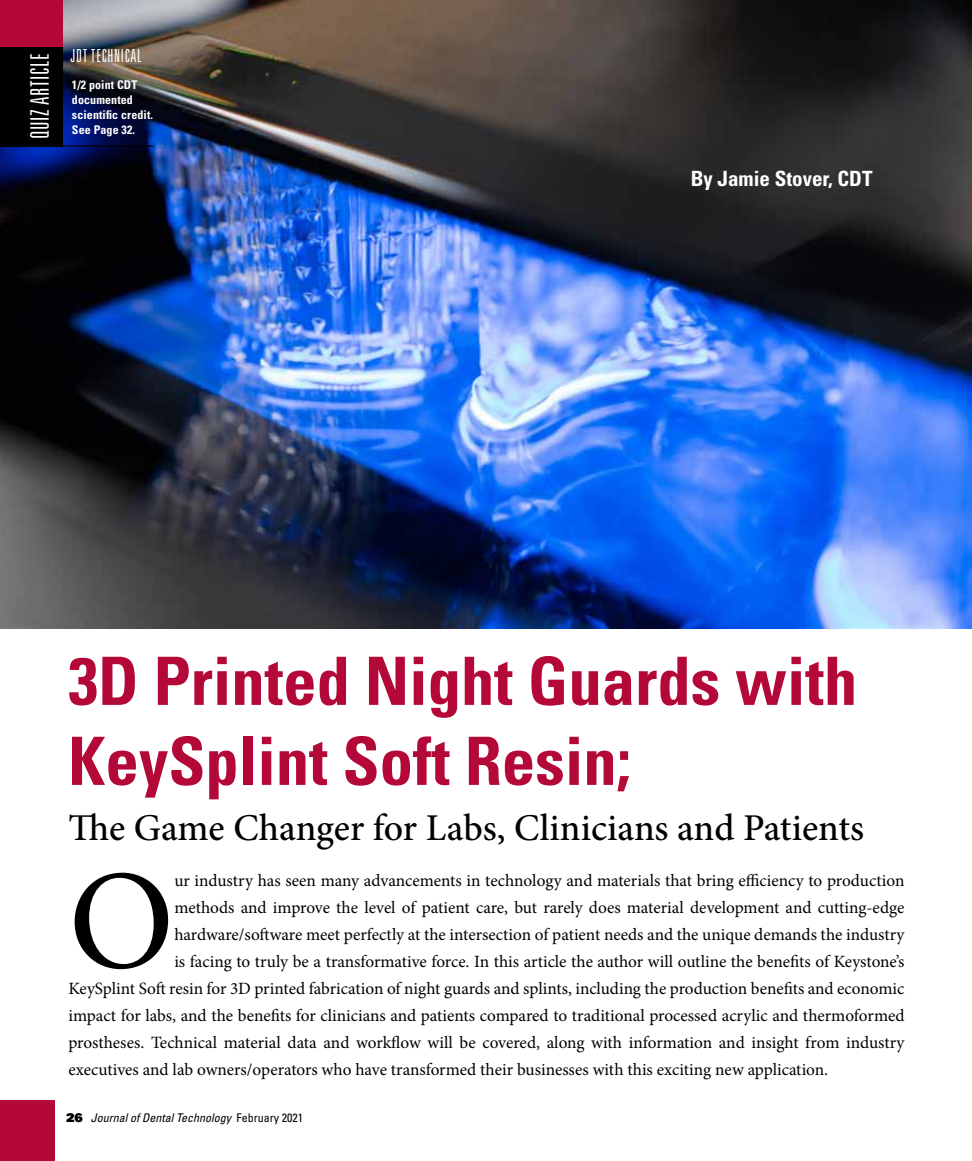
<style>
.page{position:relative;width:972px;height:1161px;background:#fff}
.page>*{position:absolute;margin:0;border:0;box-sizing:border-box;transform-origin:0 0}
.t1{font:141.9px "Minion Pro";color:#000}
.t2{font:700 condensed 66.6px/79.9px "Univers LT Std";color:#b30838}
.t3{font:500 37.95px "Minion Pro";color:#000}
.t4{font:300 ultra-condensed 25.5px "Univers LT Std";letter-spacing:.025em;color:#fff}
.t5{font:700 condensed 21px "Univers LT Std";color:#fff}
.t6{font:300 ultra-condensed 18px "Univers LT Std";letter-spacing:.04em;color:#fff}
.t7{font:17.25px "Minion Pro";color:#000}
.t8{font:700 condensed 12px/15px "Univers LT Std";letter-spacing:.01em;color:#fff}
.t9{font:italic condensed 12px "Univers LT Std";color:#000}
.s1{font-family:"Univers LT Std X Black";font-style:normal;font-stretch:normal}
.s2{font-style:normal}
</style>
<div class="page">
<img style="left:0;top:0;width:972px;height:629px">
<div style="left:0;top:1101px;width:55px;height:60px;background:#b30838"></div>
<div style="left:0;top:0;width:62px;height:147px;background:#b30838"></div>
<hr style="left:0;top:145px;width:154px;height:2px;background:#000">
<div style="left:0;top:47px;width:62px;height:100px;background:#000"></div>
<h3 class="t4" style="left:27px;top:139px;width:87px;rotate:-90deg">QUIZ ARTICLE</h3>
<p class="t6" style="left:70px;top:46px;width:73px">JDT TECHNICAL</p>
<p class="t8" style="left:72px;top:78px;width:83px">1/2 point CDT documented scientific credit.<br>See Page 32.</p>
<p class="t5" style="left:691px;top:166px;width:183px">By Jamie Stover, CDT</p>
<h2 class="t2" style="left:68px;top:641px;width:790px">3D Printed Night Guards with<br>KeySplint Soft Resin;</h2>
<h3 class="t3" style="left:68px;top:803px;width:797px">The Game Changer for Labs, Clinicians and Patients</h3>
<h1 class="t1" style="left:68px;top:827px;width:107px">O</h1>
<p class="t7" style="left:174px;top:869px;width:732px">ur industry has seen many advancements in technology and materials that bring efficiency to production</p>
<p class="t7" style="left:174px;top:896px;width:732px">methods and improve the level of patient care, but rarely does material development and cutting-edge</p>
<p class="t7" style="left:174px;top:923px;width:732px">hardware/software meet perfectly at the intersection of patient needs and the unique demands the industry</p>
<p class="t7" style="left:174px;top:950px;width:732px">is facing to truly be a transformative force. In this article the author will outline the benefits of Keystone’s</p>
<p class="t7" style="left:68px;top:977px;width:838px">KeySplint Soft resin for 3D printed fabrication of night guards and splints, including the production benefits and economic</p>
<p class="t7" style="left:68px;top:1004px;width:838px">impact for labs, and the benefits for clinicians and patients compared to traditional processed acrylic and thermoformed</p>
<p class="t7" style="left:68px;top:1031px;width:838px">prostheses. Technical material data and workflow will be covered, along with information and insight from industry</p>
<p class="t7" style="left:68px;top:1058px;width:761px">executives and lab owners/operators who have transformed their businesses with this exciting new application.</p>
<p class="t9" style="left:66px;top:1110px;width:239px"><span class="s1">26</span> Journal of Dental Technology <span class="s2">February 2021</span></p>
</div>
